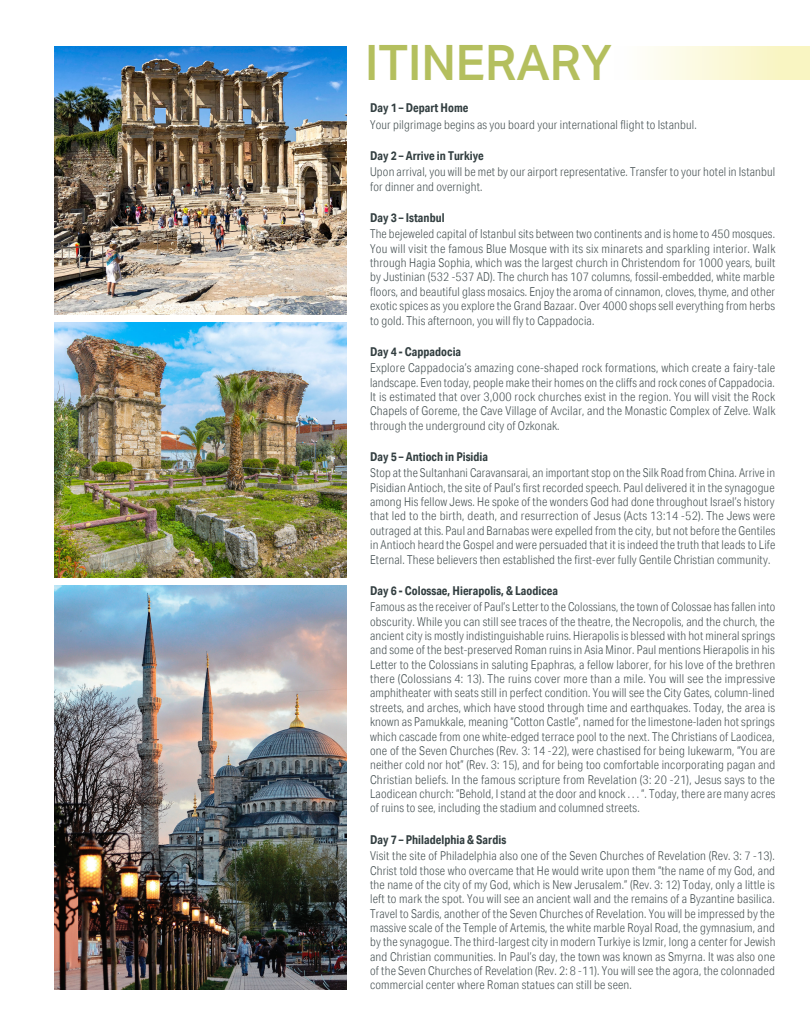
<style>
.page{position:relative;width:810px;height:1035px;background:#fff}
.page>*{position:absolute;margin:0;border:0;box-sizing:border-box;transform-origin:0 0}
.t1{font:500 48.75px "Aktiv Grotesk";color:#b4bf5e}
.t2{font:300 12.25px/14.4px "Aktiv Grotesk Cd";letter-spacing:.015em;color:#465153;text-align:justify}
.t3{font:700 12.25px "Aktiv Grotesk Cd";letter-spacing:.005em;color:#323e40}
</style>
<div class="page">
<img style="left:54px;top:586px;width:292px;height:404px">
<img style="left:54px;top:46px;width:292px;height:268px">
<img style="left:54px;top:323px;width:292px;height:254px">
<div style="left:614px;top:46px;width:196px;height:33px;background:linear-gradient(to right,#fefeff,#f8f4bb)"></div>
<h1 class="t1" style="left:365px;top:35px;width:249px">ITINERARY</h1>
<p class="t3" style="left:370px;top:100px;width:100px">Day 1 – Depart Home</p>
<p class="t2" style="left:370px;top:117px;width:328px">Your pilgrimage begins as you board your international flight to Istanbul.</p>
<p class="t3" style="left:370px;top:148px;width:115px">Day 2 – Arrive in Turkiye</p>
<p class="t2" style="left:370px;top:165px;width:407px">Upon arrival, you will be met by our airport representative. Transfer to your hotel in Istanbul for dinner and overnight.</p>
<p class="t3" style="left:370px;top:210px;width:76px">Day 3 – Istanbul</p>
<p class="t2" style="left:370px;top:227px;width:407px">The bejeweled capital of Istanbul sits between two continents and is home to 450 mosques.<br>You will visit the famous Blue Mosque with its six minarets and sparkling interior. Walk through Hagia Sophia, which was the largest church in Christendom for 1000 years, built by Justinian (532 -537 AD). The church has 107 columns, fossil-embedded, white marble floors, and beautiful glass mosaics. Enjoy the aroma of cinnamon, cloves, thyme, and other exotic spices as you explore the Grand Bazaar. Over 4000 shops sell everything from herbs to gold. This afternoon, you will fly to Cappadocia.</p>
<p class="t3" style="left:370px;top:344px;width:93px">Day 4 - Cappadocia</p>
<p class="t2" style="left:370px;top:361px;width:407px">Explore Cappadocia’s amazing cone-shaped rock formations, which create a fairy-tale landscape. Even today, people make their homes on the cliffs and rock cones of Cappadocia.<br>It is estimated that over 3,000 rock churches exist in the region. You will visit the Rock Chapels of Goreme, the Cave Village of Avcilar, and the Monastic Complex of Zelve. Walk through the underground city of Ozkonak.</p>
<p class="t3" style="left:370px;top:449px;width:120px">Day 5 – Antioch in Pisidia</p>
<p class="t2" style="left:370px;top:466px;width:407px">Stop at the Sultanhani Caravansarai, an important stop on the Silk Road from China. Arrive in Pisidian Antioch, the site of Paul’s first recorded speech. Paul delivered it in the synagogue among His fellow Jews. He spoke of the wonders God had done throughout Israel’s history that led to the birth, death, and resurrection of Jesus (Acts 13:14 -52). The Jews were outraged at this. Paul and Barnabas were expelled from the city, but not before the Gentiles in Antioch heard the Gospel and were persuaded that it is indeed the truth that leads to Life Eternal. These believers then established the first-ever fully Gentile Christian community.</p>
<p class="t3" style="left:370px;top:583px;width:189px">Day 6 - Colossae, Hierapolis, &amp; Laodicea</p>
<p class="t2" style="left:370px;top:600px;width:407px">Famous as the receiver of Paul’s Letter to the Colossians, the town of Colossae has fallen into obscurity. While you can still see traces of the theatre, the Necropolis, and the church, the ancient city is mostly indistinguishable ruins. Hierapolis is blessed with hot mineral springs and some of the best-preserved Roman ruins in Asia Minor. Paul mentions Hierapolis in his Letter to the Colossians in saluting Epaphras, a fellow laborer, for his love of the brethren there (Colossians 4: 13). The ruins cover more than a mile. You will see the impressive amphitheater with seats still in perfect condition. You will see the City Gates, column-lined streets, and arches, which have stood through time and earthquakes. Today, the area is known as Pamukkale, meaning “Cotton Castle”, named for the limestone-laden hot springs which cascade from one white-edged terrace pool to the next. The Christians of Laodicea, one of the Seven Churches (Rev. 3: 14 -22), were chastised for being lukewarm, “You are neither cold nor hot” (Rev. 3: 15), and for being too comfortable incorporating pagan and Christian beliefs. In the famous scripture from Revelation (3: 20 -21), Jesus says to the Laodicean church: “Behold, I stand at the door and knock . . . “. Today, there are many acres of ruins to see, including the stadium and columned streets.</p>
<p class="t3" style="left:370px;top:832px;width:138px">Day 7 – Philadelphia &amp; Sardis</p>
<p class="t2" style="left:370px;top:849px;width:407px">Visit the site of Philadelphia also one of the Seven Churches of Revelation (Rev. 3: 7 -13).<br>Christ told those who overcame that He would write upon them “the name of my God, and the name of the city of my God, which is New Jerusalem.” (Rev. 3: 12) Today, only a little is left to mark the spot. You will see an ancient wall and the remains of a Byzantine basilica.<br>Travel to Sardis, another of the Seven Churches of Revelation. You will be impressed by the massive scale of the Temple of Artemis, the white marble Royal Road, the gymnasium, and by the synagogue. The third-largest city in modern Turkiye is Izmir, long a center for Jewish and Christian communities. In Paul’s day, the town was known as Smyrna. It was also one of the Seven Churches of Revelation (Rev. 2: 8 -11). You will see the agora, the colonnaded commercial center where Roman statues can still be seen.</p>
</div>
